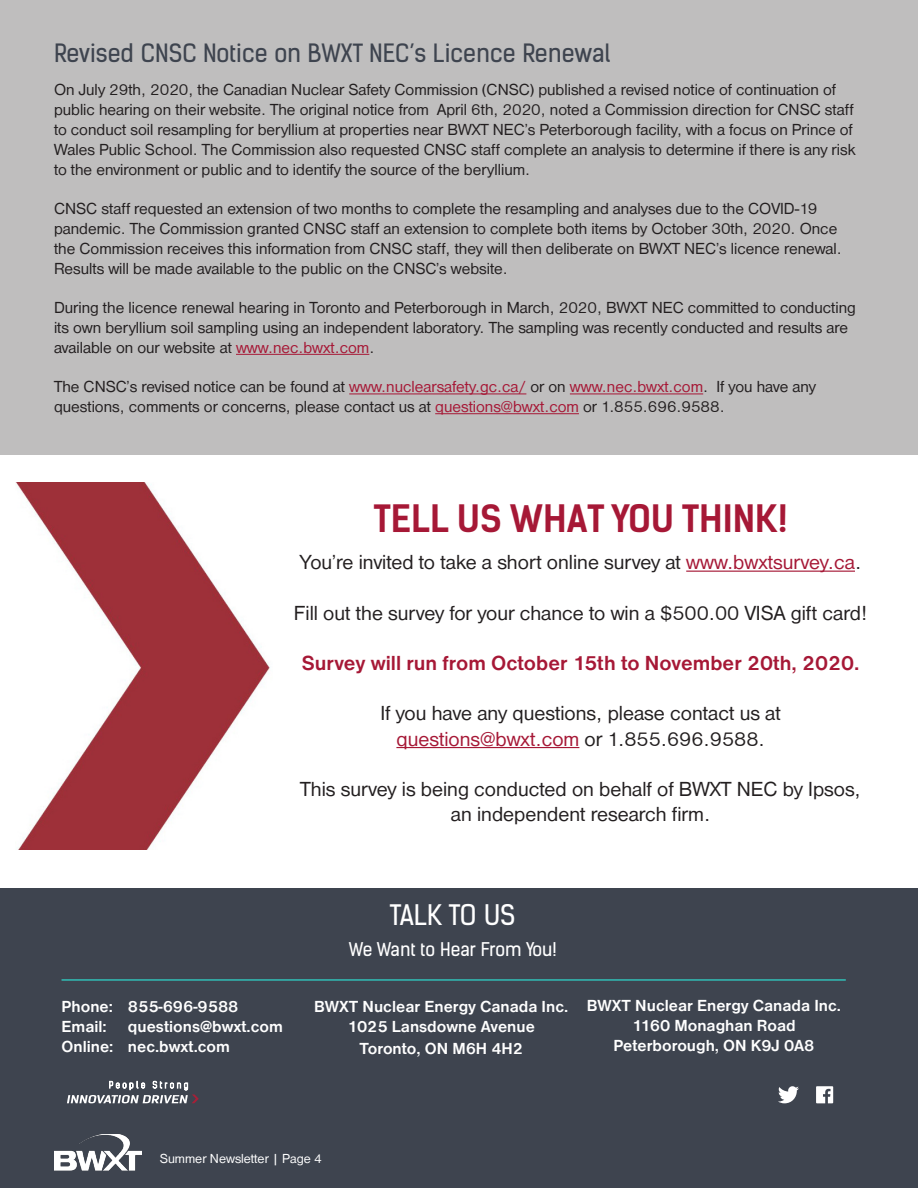
<style>
.page{position:relative;width:918px;height:1188px;background:#fff}
.page>*{position:absolute;margin:0;border:0;box-sizing:border-box;transform-origin:0 0}
.t1{font:36px "Kelson Sans Bold BG";color:#a61836}
.t2{font:27px "Kelson Sans Regular BG";color:#fff}
.t3{font:24px "Kelson Sans Regular BG";color:#3e444f}
.t4{font:21px/25.2px "Nimbus San D";color:#231f20;text-align:center}
.t5{font:700 21px "Nimbus San D";color:#a61836}
.t6{font:21px "Nimbus San D";color:#a61836}
.t7{font:18px "Kelson Sans Regular BG";letter-spacing:-.01em;color:#fff}
.t8{font:16.5px/19.8px "Nimbus San D";color:#231f20}
.t9{font:700 16.5px/19.8px "Nimbus San D";color:#fff;text-align:center}
.t10{font:13.5px "Nimbus San D";color:#fff}
.s1{color:#a61836}
.s2{color:#231f20}
</style>
<div class="page">
<div style="left:0;top:888px;width:918px;height:300px;background:#3e444f"></div>
<img style="left:54px;top:1134px;width:87px;height:36px">
<hr style="left:62px;top:979px;width:784px;height:2px;background:#31beb6">
<svg style="left:67px;top:1081px;width:132px;height:22px"></svg>
<svg style="left:816px;top:1086px;width:17px;height:17px"></svg>
<svg style="left:778px;top:1086px;width:21px;height:17px"></svg>
<hr style="left:686px;top:571px;width:169px;height:1px;background:#a61836">
<hr style="left:396px;top:747px;width:183px;height:1px;background:#a61836">
<div style="left:0;top:0;width:918px;height:454px;background:#bfbebe"></div>
<img style="left:16px;top:482px;width:254px;height:368px">
<hr style="left:236px;top:354px;width:133px;height:1px;background:#a61836">
<hr style="left:349px;top:393px;width:177px;height:1px;background:#a61836">
<hr style="left:570px;top:393px;width:133px;height:1px;background:#a61836">
<hr style="left:435px;top:413px;width:144px;height:1px;background:#a61836">
<p class="t3" style="left:54px;top:38px;width:558px">Revised CNSC Notice on BWXT NEC’s Licence Renewal</p>
<p class="t8" style="left:54px;top:80px;width:803px">On July 29th, 2020, the Canadian Nuclear Safety Commission (CNSC) published a revised notice of continuation of public hearing on their website. The original notice from April 6th, 2020, noted a Commission direction for CNSC staff to conduct soil resampling for beryllium at properties near BWXT NEC’s Peterborough facility, with a focus on Prince of Wales Public School. The Commission also requested CNSC staff complete an analysis to determine if there is any risk to the environment or public and to identify the source of the beryllium.</p>
<p class="t8" style="left:54px;top:199px;width:789px">CNSC staff requested an extension of two months to complete the resampling and analyses due to the COVID-19 pandemic. The Commission granted CNSC staff an extension to complete both items by October 30th, 2020. Once the Commission receives this information from CNSC staff, they will then deliberate on BWXT NEC’s licence renewal.<br>Results will be made available to the public on the CNSC’s website.</p>
<p class="t8" style="left:54px;top:298px;width:803px">During the licence renewal hearing in Toronto and Peterborough in March, 2020, BWXT NEC committed to conducting its own beryllium soil sampling using an independent laboratory. The sampling was recently conducted and results are available on our website at <span class="s1">www.nec.bwxt.com</span>.</p>
<p class="t8" style="left:54px;top:377px;width:764px">The CNSC’s revised notice can be found at <span class="s1">www.nuclearsafety.gc.ca/</span> or on <span class="s1">www.nec.bwxt.com</span>. If you have any</p>
<p class="t8" style="left:54px;top:397px;width:672px">questions, comments or concerns, please contact us at <span class="s1">questions@bwxt.com</span> or 1.855.696.9588.</p>
<p class="t1" style="left:374px;top:497px;width:415px">TELL US WHAT YOU THINK!</p>
<p class="t4" style="left:300px;top:550px;width:563px">You’re invited to take a short online survey at <span class="s1">www.bwxtsurvey.ca</span>.</p>
<p class="t4" style="left:294px;top:600px;width:575px">Fill out the survey for your chance to win a $500.00 VISA gift card!</p>
<p class="t5" style="left:302px;top:651px;width:559px">Survey will run from October 15th to November 20th, 2020.</p>
<p class="t4" style="left:380px;top:701px;width:402px">If you have any questions, please contact us at</p>
<p class="t6" style="left:396px;top:727px;width:370px">questions@bwxt.com <span class="s2">or 1.855.696.9588.</span></p>
<p class="t4" style="left:300px;top:777px;width:562px">This survey is being conducted on behalf of BWXT NEC by Ipsos, an independent research firm.</p>
<p class="t9" style="left:62px;top:997px;width:178px;text-align:left">Phone: 855-696-9588<br>Email:</p>
<p class="t9" style="left:62px;top:1017px;width:223px;text-align:left;text-indent:66px">questions@bwxt.com<br>Online: nec.bwxt.com</p>
<p class="t2" style="left:390px;top:898px;width:127px">TALK TO US</p>
<p class="t7" style="left:349px;top:938px;width:209px">We Want to Hear From You!</p>
<p class="t9" style="left:314px;top:997px;width:256px">BWXT Nuclear Energy Canada Inc.<br>1025 Lansdowne Avenue</p>
<p class="t9" style="left:359px;top:1039px;width:165px">Toronto, ON M6H 4H2</p>
<p class="t9" style="left:587px;top:996px;width:256px">BWXT Nuclear Energy Canada Inc.<br>1160 Monaghan Road<br>Peterborough, ON K9J 0A8</p>
<p class="t10" style="left:160px;top:1151px;width:164px">Summer Newsletter | Page 4</p>
</div>
